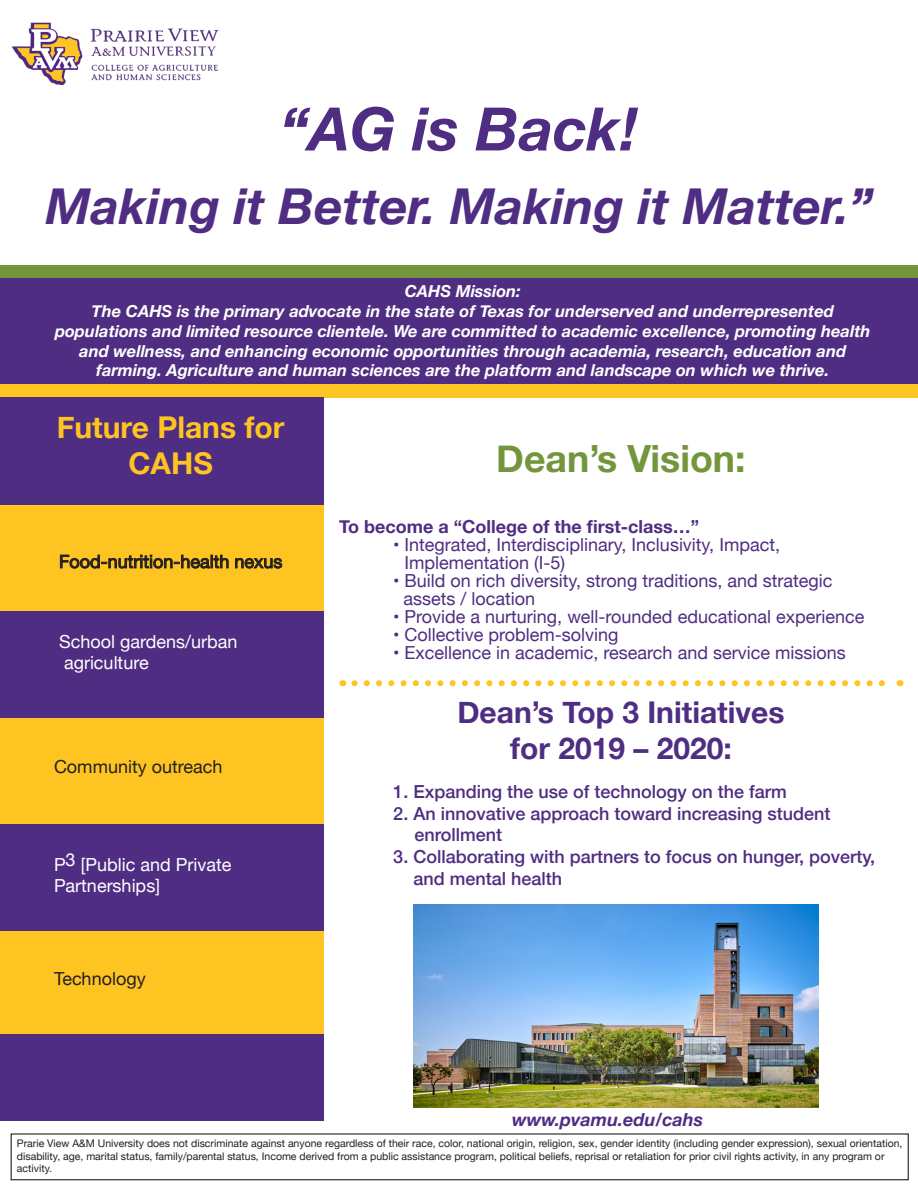
<style>
.page{position:relative;width:918px;height:1188px;background:#fff}
.page>*{position:absolute;margin:0;border:0;box-sizing:border-box;transform-origin:0 0}
.t1{font:italic 700 60px "Helvetica Neue";color:#4f2d82}
.t2{font:italic 700 49.5px "Helvetica Neue";color:#4f2d82}
.t3{font:700 37.5px "Helvetica Neue";color:#73963d}
.t4{font:700 30px "Helvetica Neue";color:#4f2d82}
.t5{font:700 30px "Helvetica Neue";color:#fec422}
.t6{font:18px/18px "Helvetica Neue";color:#4f2d82}
.t7{font:500 18px/21.6px "Helvetica Neue";color:#4f2d82}
.t8{font:18px/21.6px "Helvetica Neue";color:#fff}
.t9{font:18px "Helvetica Neue";color:#231f20}
.t10{font:700 18px "Helvetica Neue";color:#4f2d82}
.t11{font:italic 700 18px "Helvetica Neue";color:#4f2d82}
.t12{font:italic 700 16.5px/19.8px "Helvetica Neue";color:#fff;text-align:center}
.t13{font:10.5px/12.6px "Helvetica Neue";color:#231f20}
</style>
<div class="page">
<div style="left:0;top:278px;width:918px;height:106px;background:#4f2d82"></div>
<div style="left:0;top:265px;width:918px;height:13px;background:#73963d"></div>
<img style="left:413px;top:905px;width:406px;height:202px">
<div style="left:0;top:505px;width:324px;height:106px;background:#fec422"></div>
<div style="left:0;top:611px;width:324px;height:107px;background:#4f2d82"></div>
<div style="left:0;top:384px;width:918px;height:14px;background:#fec422"></div>
<div style="left:0;top:718px;width:324px;height:106px;background:#fec422"></div>
<div style="left:0;top:824px;width:324px;height:107px;background:#4f2d82"></div>
<div style="left:0;top:931px;width:324px;height:106px;background:#fec422"></div>
<div style="left:0;top:1034px;width:324px;height:86px;background:#4f2d82"></div>
<div style="left:0;top:398px;width:324px;height:107px;background:#4f2d82"></div>
<div style="left:11px;top:1133px;width:898px;height:47px;border:1px solid #231f20"></div>
<svg style="left:60px;top:554px;width:169px;height:15px"></svg>
<svg style="left:235px;top:558px;width:48px;height:11px"></svg>
<svg style="left:354px;top:680px;width:531px;height:6px"></svg>
<img style="left:11px;top:22px;width:208px;height:62px">
<p class="t1" style="left:280px;top:82px;width:359px">“AG is Back!</p>
<p class="t2" style="left:46px;top:167px;width:829px">Making it Better. Making it Matter.”</p>
<p class="t12" style="left:405px;top:282px;width:118px">CAHS Mission:</p>
<p class="t12" style="left:55px;top:302px;width:817px">The CAHS is the primary advocate in the state of Texas for underserved and underrepresented populations and limited resource clientele. We are committed to academic excellence, promoting health and wellness, and enhancing economic opportunities through academia, research, education and farming. Agriculture and human sciences are the platform and landscape on which we thrive.</p>
<p class="t5" style="left:57px;top:404px;width:229px">Future Plans for</p>
<p class="t5" style="left:128px;top:440px;width:86px">CAHS</p>
<p class="t9" style="left:59px;top:549px;width:225px">Food-nutrition-health nexus</p>
<p class="t8" style="left:59px;top:632px;width:180px">School gardens/urban</p>
<p class="t8" style="left:64px;top:653px;width:86px">agriculture</p>
<p class="t9" style="left:54px;top:754px;width:170px">Community outreach</p>
<p class="t8" style="left:54px;top:855px;width:179px">P3 [Public and Private<br>Partnerships]</p>
<p class="t9" style="left:54px;top:966px;width:93px">Technology</p>
<p class="t3" style="left:496px;top:429px;width:251px">Dean’s Vision:</p>
<p class="t10" style="left:339px;top:512px;width:361px">To become a “College of the first-class…”</p>
<p class="t6" style="left:404px;top:536px;width:377px;text-indent:-11px">• Integrated, Interdisciplinary, Inclusivity, Impact,<br>Implementation (I-5)</p>
<p class="t6" style="left:403px;top:572px;width:431px;text-indent:-10px">• Build on rich diversity, strong traditions, and strategic assets / location</p>
<p class="t6" style="left:393px;top:608px;width:473px">• Provide a nurturing, well-rounded educational experience</p>
<p class="t6" style="left:393px;top:626px;width:227px">• Collective problem-solving</p>
<p class="t6" style="left:393px;top:644px;width:454px">• Excellence in academic, research and service missions</p>
<p class="t4" style="left:457px;top:688px;width:329px">Dean’s Top 3 Initiatives</p>
<p class="t4" style="left:510px;top:724px;width:223px">for 2019 – 2020:</p>
<p class="t7" style="left:393px;top:780px;width:395px">1. Expanding the use of technology on the farm</p>
<p class="t7" style="left:414px;top:801px;width:418px;text-indent:-21px">2. An innovative approach toward increasing student enrollment</p>
<p class="t7" style="left:413px;top:844px;width:463px;text-indent:-20px">3. Collaborating with partners to focus on hunger, poverty, and mental health</p>
<p class="t11" style="left:512px;top:1105px;width:193px">www.pvamu.edu/cahs</p>
<p class="t13" style="left:17px;top:1138px;width:887px">Prarie View A&amp;M University does not discriminate against anyone regardless of their race, color, national origin, religion, sex, gender identity (including gender expression), sexual orientation, disability, age, marital status, family/parental status, Income derived from a public assistance program, political beliefs, reprisal or retaliation for prior civil rights activity, in any program or activity.</p>
</div>
